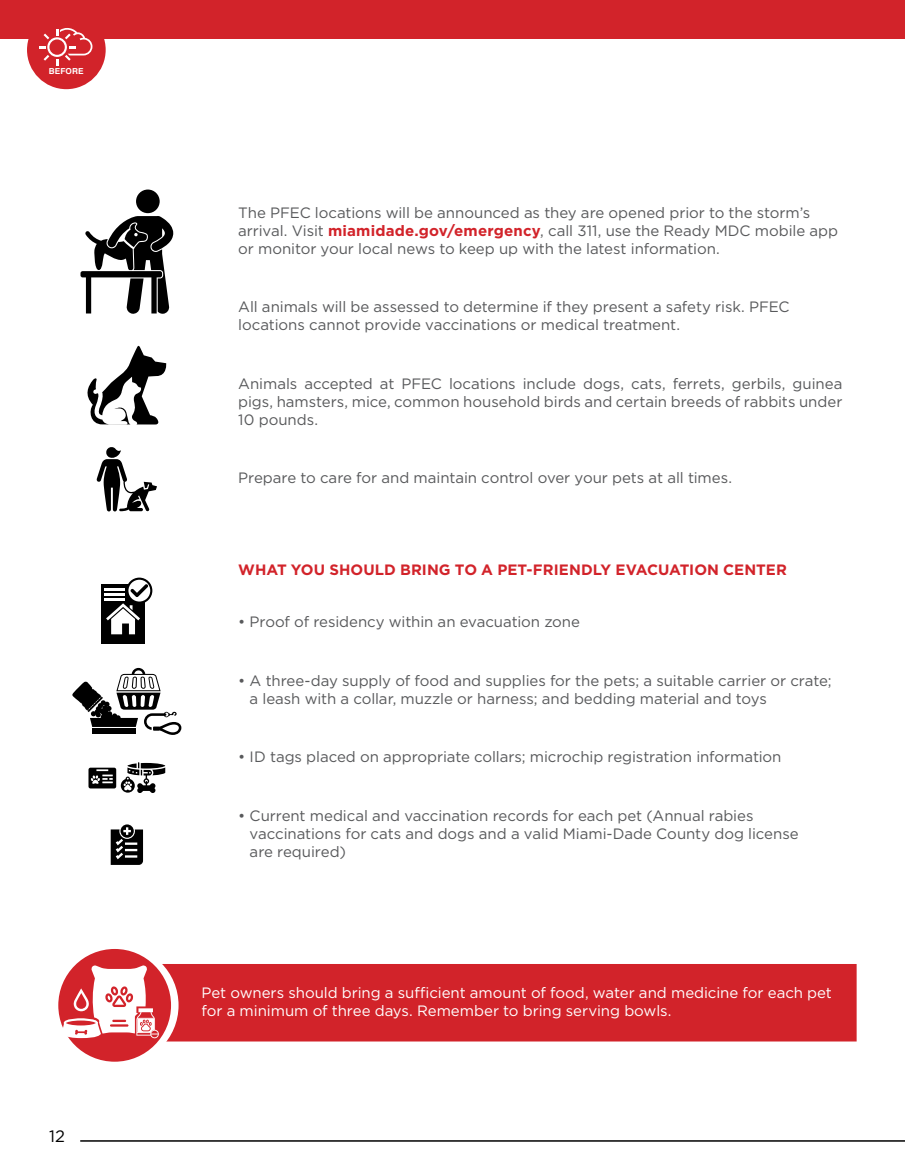
<style>
.page{position:relative;width:905px;height:1175px;background:#fff}
.page>*{position:absolute;margin:0;border:0;box-sizing:border-box;transform-origin:0 0}
.t1{font:16.5px "Gotham";color:#000}
.t2{font:15px/18px "Gotham";letter-spacing:-.005em;color:#58595b}
.t3{font:15px/18px "Gotham";letter-spacing:-.005em;color:#fff}
.t4{font:700 15px "Gotham";letter-spacing:.005em;color:#d2232a}
.t5{font:700 8.25px "Helvetica";letter-spacing:.01em;color:#fff}
.s1{font-weight:700;color:#d2232a}
</style>
<div class="page">
<div style="left:27px;top:11px;width:79px;height:78px;background:#d2232a;border-radius:50%"></div>
<hr style="left:80px;top:1140px;width:824px;height:1px;background:#000">
<div style="left:0;top:0;width:904px;height:39px;background:#d2232a"></div>
<svg style="left:39px;top:28px;width:53px;height:37px"></svg>
<div style="left:162px;top:964px;width:694px;height:77px;background:#d2232a"></div>
<div style="left:58px;top:945px;width:120px;height:120px;background:#fff;border-radius:50%"></div>
<div style="left:58px;top:949px;width:113px;height:112px;background:#d2232a;border-radius:50%"></div>
<svg style="left:62px;top:965px;width:97px;height:73px"></svg>
<svg style="left:87px;top:345px;width:80px;height:79px"></svg>
<svg style="left:96px;top:447px;width:61px;height:65px"></svg>
<svg style="left:111px;top:824px;width:32px;height:41px"></svg>
<div style="left:101px;top:584px;width:44px;height:59px;background:#000"></div>
<svg style="left:106px;top:603px;width:34px;height:31px"></svg>
<svg style="left:127px;top:578px;width:24px;height:24px"></svg>
<div style="left:126px;top:577px;width:26px;height:26px;border:2px solid #000;border-radius:50%"></div>
<svg style="left:130px;top:584px;width:18px;height:13px"></svg>
<hr style="left:104px;top:588px;width:20px;height:2px;background:#fff">
<hr style="left:104px;top:593px;width:20px;height:2px;background:#fff">
<hr style="left:104px;top:598px;width:20px;height:2px;background:#fff">
<svg style="left:88px;top:762px;width:77px;height:31px"></svg>
<svg style="left:72px;top:668px;width:109px;height:67px"></svg>
<svg style="left:80px;top:216px;width:93px;height:98px"></svg>
<div style="left:136px;top:189px;width:24px;height:24px;background:#000;border-radius:50%"></div>
<p class="t5" style="left:49px;top:64px;width:36px">BEFORE</p>
<p class="t1" style="left:49px;top:1125px;width:17px">12</p>
<p class="t2" style="left:238px;top:203px;width:601px">The PFEC locations will be announced as they are opened prior to the storm’s arrival. Visit <span class="s1">miamidade.gov/emergency</span>, call 311, use the Ready MDC mobile app or monitor your local news to keep up with the latest information.</p>
<p class="t2" style="left:238px;top:297px;width:552px">All animals will be assessed to determine if they present a safety risk. PFEC locations cannot provide vaccinations or medical treatment.</p>
<p class="t2" style="left:238px;top:374px;width:605px;text-align:justify">Animals accepted at PFEC locations include dogs, cats, ferrets, gerbils, guinea pigs, hamsters, mice, common household birds and certain breeds of rabbits under 10 pounds.</p>
<p class="t2" style="left:238px;top:468px;width:495px">Prepare to care for and maintain control over your pets at all times.</p>
<p class="t4" style="left:238px;top:560px;width:550px">WHAT YOU SHOULD BRING TO A PET-FRIENDLY EVACUATION CENTER</p>
<p class="t2" style="left:238px;top:612px;width:343px">• Proof of residency within an evacuation zone</p>
<p class="t2" style="left:250px;top:671px;width:583px;text-indent:-11px">• A three-day supply of food and supplies for the pets; a suitable carrier or crate; a leash with a collar, muzzle or harness; and bedding material and toys</p>
<p class="t2" style="left:238px;top:747px;width:544px">• ID tags placed on appropriate collars; microchip registration information</p>
<p class="t2" style="left:250px;top:806px;width:550px;text-indent:-11px">• Current medical and vaccination records for each pet (Annual rabies vaccinations for cats and dogs and a valid Miami-Dade County dog license are required)</p>
<p class="t3" style="left:201px;top:983px;width:632px">Pet owners should bring a sufficient amount of food, water and medicine for each pet for a minimum of three days. Remember to bring serving bowls.</p>
</div>
